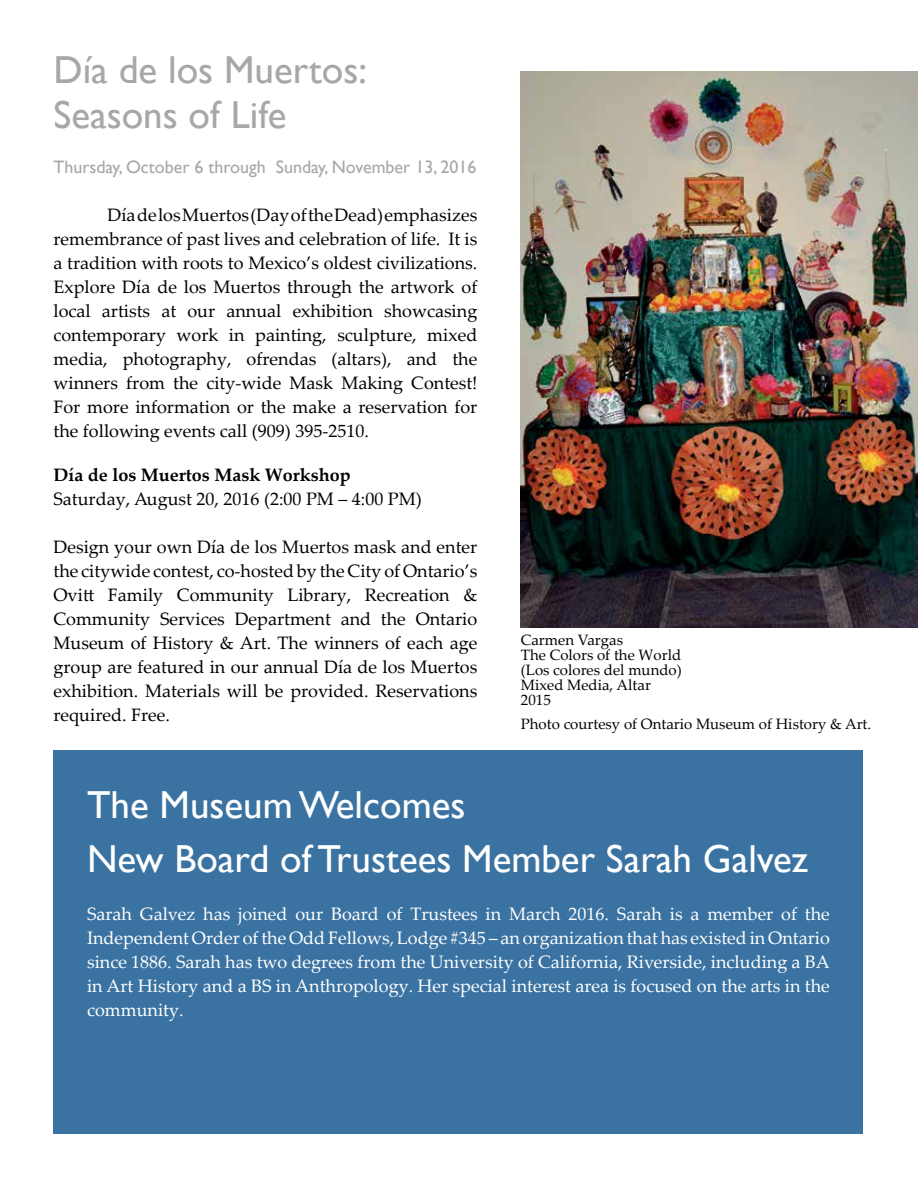
<style>
.page{position:relative;width:918px;height:1188px;background:#fff}
.page>*{position:absolute;margin:0;border:0;box-sizing:border-box;transform-origin:0 0}
.t1{font:39px/54px "Gill Sans";color:#fff}
.t2{font:39px/45px "Gill Sans";color:#a5a7aa}
.t3{font:18px/24px "Palatino Linotype";color:#000;text-align:justify}
.t4{font:18px/24px "Palatino Linotype";color:#fff;text-align:justify}
.t5{font:18px "Gill Sans";color:#a5a7aa}
.t6{font:700 18px "Palatino Linotype";color:#000}
.t7{font:15px/15px "Palatino Linotype";color:#000}
</style>
<div class="page">
<div style="left:53px;top:750px;width:810px;height:384px;background:#3a72a1"></div>
<img style="left:521px;top:71px;width:397px;height:556px">
<h1 class="t2" style="left:53px;top:48px;width:315px">Día de los Muertos:<br>Seasons of Life</h1>
<p class="t5" style="left:53px;top:156px;width:425px">Thursday, October 6 through Sunday, November 13, 2016</p>
<p class="t3" style="left:53px;top:202px;width:425px;text-indent:54px">Día de los Muertos (Day of the Dead) emphasizes remembrance of past lives and celebration of life. It is a tradition with roots to Mexico’s oldest civilizations.<br>Explore Día de los Muertos through the artwork of local artists at our annual exhibition showcasing contemporary work in painting, sculpture, mixed media, photography, ofrendas (altars), and the winners from the city-wide Mask Making Contest!<br>For more information or the make a reservation for the following events call (909) 395-2510.</p>
<p class="t6" style="left:53px;top:463px;width:299px">Día de los Muertos Mask Workshop</p>
<p class="t3" style="left:53px;top:487px;width:370px">Saturday, August 20, 2016 (2:00 PM – 4:00 PM)</p>
<p class="t3" style="left:53px;top:535px;width:425px">Design your own Día de los Muertos mask and enter the citywide contest, co-hosted by the City of Ontario’s Ovitt Family Community Library, Recreation &amp; Community Services Department and the Ontario Museum of History &amp; Art. The winners of each age group are featured in our annual Día de los Muertos exhibition. Materials will be provided. Reservations required. Free.</p>
<p class="t7" style="left:521px;top:632px;width:162px">Carmen Vargas<br>The Colors of the World (Los colores del mundo)<br>Mixed Media, Altar<br>2015</p>
<p class="t7" style="left:521px;top:716px;width:352px">Photo courtesy of Ontario Museum of History &amp; Art.</p>
<h1 class="t1" style="left:87px;top:778px;width:723px">The Museum Welcomes<br>New Board of Trustees Member Sarah Galvez</h1>
<p class="t4" style="left:87px;top:901px;width:744px">Sarah Galvez has joined our Board of Trustees in March 2016. Sarah is a member of the Independent Order of the Odd Fellows, Lodge #345 – an organization that has existed in Ontario since 1886. Sarah has two degrees from the University of California, Riverside, including a BA in Art History and a BS in Anthropology. Her special interest area is focused on the arts in the community.</p>
</div>
